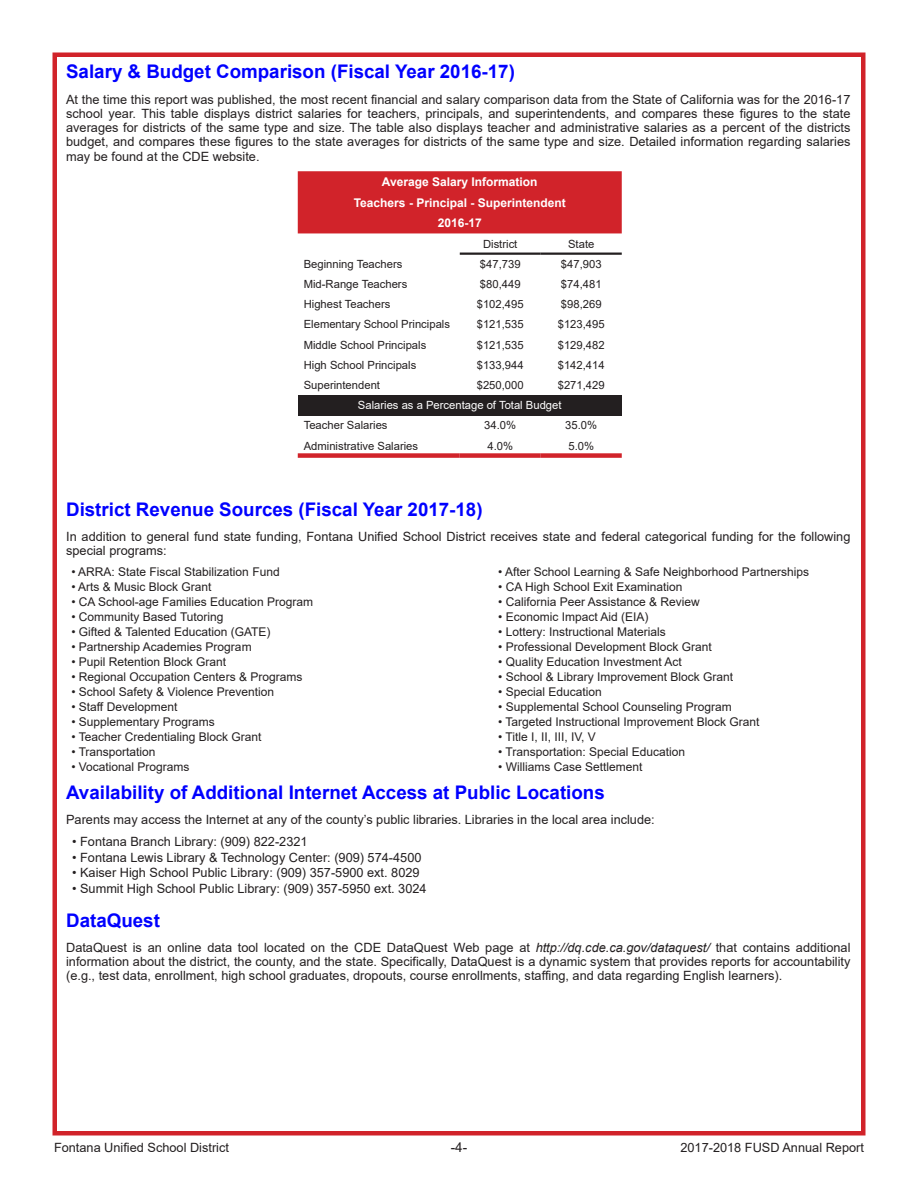
<style>
.page{position:relative;width:918px;height:1188px;background:#fff}
.page>*{position:absolute;margin:0;border:0;box-sizing:border-box;transform-origin:0 0}
.t1{font:700 18.75px "Arial";color:#00f}
.t2{font:13.5px "Arial";color:#231f20}
.t3{font:12.75px/14.2px "Arial";color:#231f20;text-align:justify}
.t4{font:12px "Arial";color:#231f20}
.t5{font:700 12px/20.7px "Arial";color:#fff;text-align:center}
.t6{font:11.25px "Arial";color:#231f20}
.t7{font:11.25px "Arial";color:#fff}
.s1{font-style:italic}
</style>
<div class="page">
<div style="left:52px;top:52px;width:814px;height:1084px;border:4px solid #d1232a"></div>
<div style="left:298px;top:171px;width:324px;height:62px;background:#d1232a"></div>
<div style="left:298px;top:395px;width:324px;height:20px;background:#231f20"></div>
<hr style="left:541px;top:253px;width:81px;height:2px;background:#231f20">
<hr style="left:460px;top:253px;width:81px;height:2px;background:#231f20">
<div style="left:298px;top:453px;width:162px;height:5px;background:#d1232a"></div>
<div style="left:460px;top:453px;width:81px;height:5px;background:#d1232a"></div>
<div style="left:541px;top:453px;width:81px;height:5px;background:#d1232a"></div>
<h1 class="t1" style="left:66px;top:59px;width:450px">Salary &amp; Budget Comparison (Fiscal Year 2016-17)</h1>
<p class="t3" style="left:66px;top:92px;width:786px">At the time this report was published, the most recent financial and salary comparison data from the State of California was for the 2016-17 school year. This table displays district salaries for teachers, principals, and superintendents, and compares these figures to the state averages for districts of the same type and size. The table also displays teacher and administrative salaries as a percent of the districts budget, and compares these figures to the state averages for districts of the same type and size. Detailed information regarding salaries may be found at the CDE website.</p>
<p class="t5" style="left:354px;top:172px;width:213px">Average Salary Information<br>Teachers - Principal - Superintendent<br>2016-17</p>
<p class="t6" style="left:483px;top:236px;width:36px">District</p>
<p class="t6" style="left:568px;top:236px;width:28px">State</p>
<p class="t6" style="left:304px;top:256px;width:100px">Beginning Teachers</p>
<p class="t6" style="left:480px;top:256px;width:42px">$47,739</p>
<p class="t6" style="left:561px;top:256px;width:42px">$47,903</p>
<p class="t6" style="left:304px;top:276px;width:105px">Mid-Range Teachers</p>
<p class="t6" style="left:480px;top:276px;width:42px">$80,449</p>
<p class="t6" style="left:561px;top:276px;width:42px">$74,481</p>
<p class="t6" style="left:304px;top:297px;width:88px">Highest Teachers</p>
<p class="t6" style="left:477px;top:297px;width:48px">$102,495</p>
<p class="t6" style="left:561px;top:297px;width:42px">$98,269</p>
<p class="t6" style="left:304px;top:317px;width:148px">Elementary School Principals</p>
<p class="t6" style="left:477px;top:317px;width:48px">$121,535</p>
<p class="t6" style="left:558px;top:317px;width:48px">$123,495</p>
<p class="t6" style="left:304px;top:337px;width:124px">Middle School Principals</p>
<p class="t6" style="left:477px;top:337px;width:48px">$121,535</p>
<p class="t6" style="left:558px;top:337px;width:48px">$129,482</p>
<p class="t6" style="left:304px;top:357px;width:114px">High School Principals</p>
<p class="t6" style="left:477px;top:357px;width:48px">$133,944</p>
<p class="t6" style="left:558px;top:357px;width:48px">$142,414</p>
<p class="t6" style="left:304px;top:377px;width:78px">Superintendent</p>
<p class="t6" style="left:477px;top:377px;width:48px">$250,000</p>
<p class="t6" style="left:558px;top:377px;width:48px">$271,429</p>
<p class="t7" style="left:358px;top:398px;width:205px">Salaries as a Percentage of Total Budget</p>
<p class="t6" style="left:304px;top:418px;width:85px">Teacher Salaries</p>
<p class="t6" style="left:484px;top:418px;width:33px">34.0%</p>
<p class="t6" style="left:565px;top:418px;width:33px">35.0%</p>
<p class="t6" style="left:304px;top:438px;width:116px">Administrative Salaries</p>
<p class="t6" style="left:487px;top:438px;width:27px">4.0%</p>
<p class="t6" style="left:568px;top:438px;width:27px">5.0%</p>
<h1 class="t1" style="left:66px;top:496px;width:418px">District Revenue Sources (Fiscal Year 2017-18)</h1>
<p class="t3" style="left:66px;top:529px;width:786px">In addition to general fund state funding, Fontana Unified School District receives state and federal categorical funding for the following special programs:</p>
<p class="t4" style="left:71px;top:564px;width:210px">• ARRA: State Fiscal Stabilization Fund</p>
<p class="t4" style="left:498px;top:564px;width:313px">• After School Learning &amp; Safe Neighborhood Partnerships</p>
<p class="t4" style="left:71px;top:579px;width:142px">• Arts &amp; Music Block Grant</p>
<p class="t4" style="left:498px;top:579px;width:186px">• CA High School Exit Examination</p>
<p class="t4" style="left:71px;top:594px;width:243px">• CA School-age Families Education Program</p>
<p class="t4" style="left:498px;top:594px;width:203px">• California Peer Assistance &amp; Review</p>
<p class="t4" style="left:71px;top:609px;width:154px">• Community Based Tutoring</p>
<p class="t4" style="left:498px;top:609px;width:152px">• Economic Impact Aid (EIA)</p>
<p class="t4" style="left:71px;top:624px;width:201px">• Gifted &amp; Talented Education (GATE)</p>
<p class="t4" style="left:498px;top:624px;width:169px">• Lottery: Instructional Materials</p>
<p class="t4" style="left:71px;top:639px;width:182px">• Partnership Academies Program</p>
<p class="t4" style="left:498px;top:639px;width:215px">• Professional Development Block Grant</p>
<p class="t4" style="left:71px;top:654px;width:156px">• Pupil Retention Block Grant</p>
<p class="t4" style="left:498px;top:654px;width:185px">• Quality Education Investment Act</p>
<p class="t4" style="left:71px;top:669px;width:232px">• Regional Occupation Centers &amp; Programs</p>
<p class="t4" style="left:498px;top:669px;width:236px">• School &amp; Library Improvement Block Grant</p>
<p class="t4" style="left:71px;top:684px;width:204px">• School Safety &amp; Violence Prevention</p>
<p class="t4" style="left:498px;top:684px;width:105px">• Special Education</p>
<p class="t4" style="left:71px;top:699px;width:107px">• Staff Development</p>
<p class="t4" style="left:498px;top:699px;width:235px">• Supplemental School Counseling Program</p>
<p class="t4" style="left:71px;top:714px;width:145px">• Supplementary Programs</p>
<p class="t4" style="left:498px;top:714px;width:263px">• Targeted Instructional Improvement Block Grant</p>
<p class="t4" style="left:71px;top:729px;width:192px">• Teacher Credentialing Block Grant</p>
<p class="t4" style="left:498px;top:729px;width:99px">• Title I, II, III, IV, V</p>
<p class="t4" style="left:71px;top:744px;width:86px">• Transportation</p>
<p class="t4" style="left:498px;top:744px;width:188px">• Transportation: Special Education</p>
<p class="t4" style="left:71px;top:759px;width:120px">• Vocational Programs</p>
<p class="t4" style="left:498px;top:759px;width:146px">• Williams Case Settlement</p>
<h1 class="t1" style="left:66px;top:779px;width:540px">Availability of Additional Internet Access at Public Locations</h1>
<p class="t3" style="left:66px;top:813px;width:590px">Parents may access the Internet at any of the county’s public libraries. Libraries in the local area include:</p>
<p class="t3" style="left:72px;top:834px;width:237px">• Fontana Branch Library: (909) 822-2321</p>
<p class="t3" style="left:72px;top:850px;width:351px">• Fontana Lewis Library &amp; Technology Center: (909) 574-4500</p>
<p class="t3" style="left:72px;top:866px;width:349px">• Kaiser High School Public Library: (909) 357-5900 ext. 8029</p>
<p class="t3" style="left:72px;top:881px;width:356px">• Summit High School Public Library: (909) 357-5950 ext. 3024</p>
<h1 class="t1" style="left:66px;top:907px;width:95px">DataQuest</h1>
<p class="t3" style="left:66px;top:940px;width:786px">DataQuest is an online data tool located on the CDE DataQuest Web page at <span class="s1">http://dq.cde.ca.gov/dataquest/</span> that contains additional information about the district, the county, and the state. Specifically, DataQuest is a dynamic system that provides reports for accountability (e.g., test data, enrollment, high school graduates, dropouts, course enrollments, staffing, and data regarding English learners).</p>
<p class="t3" style="left:54px;top:1140px;width:177px">Fontana Unified School District</p>
<p class="t2" style="left:451px;top:1138px;width:18px">-4-</p>
<p class="t3" style="left:680px;top:1140px;width:185px">2017-2018 FUSD Annual Report</p>
</div>
